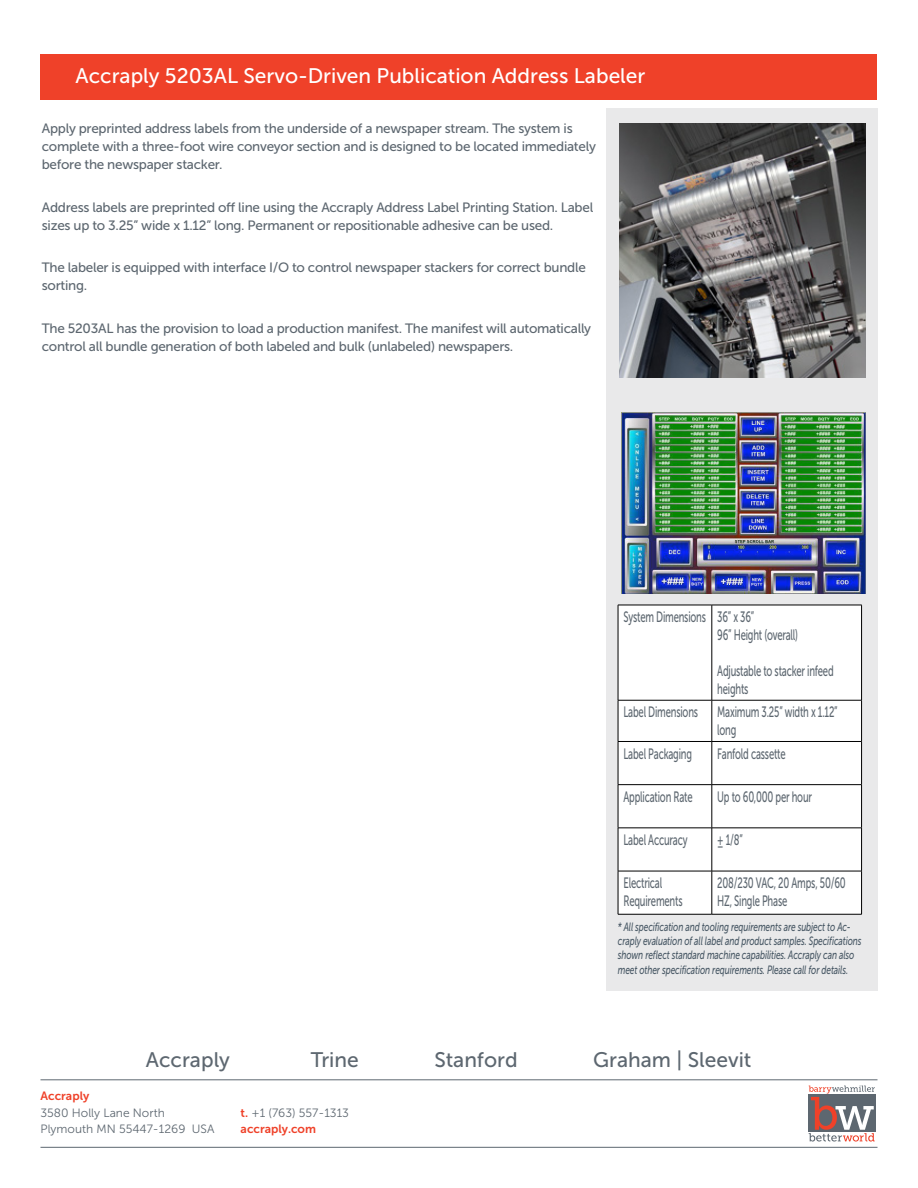
<style>
.page{position:relative;width:918px;height:1188px;background:#fff}
.page>*{position:absolute;margin:0;border:0;box-sizing:border-box;transform-origin:0 0}
.t1{font:21px "Museo Sans 500";color:#fff}
.t2{font:21px "Museo Sans 500";color:#5d6770}
.t3{font:15px/18px "Museo Sans 500";letter-spacing:-.02em;color:#5d6770;scale:.63 1}
.t4{font:13.5px/18px "Museo Sans 500";letter-spacing:-.02em;color:#5d6770}
.t5{font:italic 12px/14.4px "Museo Sans 500";letter-spacing:-.01em;color:#485865;scale:.7 1}
.t6{font:12px/16.5px "Museo Sans 300";color:#5d6770}
.t7{font:12px "Museo Sans 700";color:#ef4129}
.s1{font-family:"Museo Sans 700";color:#ef4129}
</style>
<div class="page">
<svg style="left:809px;top:1086px;width:66px;height:56px"></svg>
<hr style="left:40px;top:1147px;width:838px;height:1px;background:#5d6770">
<hr style="left:40px;top:1080px;width:838px;height:1px;background:#5d6770">
<div style="left:40px;top:54px;width:838px;height:45px;background:#ef4129"></div>
<div style="left:606px;top:108px;width:272px;height:882px;background:#e9e9ea"></div>
<svg style="left:619px;top:413px;width:244px;height:256px"></svg>
<img style="left:622px;top:413px;width:244px;height:181px">
<div style="left:619px;top:606px;width:242px;height:308px;background:#fff"></div>
<hr style="left:618px;top:605px;width:94px;height:1px;background:#000">
<hr style="left:618px;top:605px;width:1px;height:95px;background:#000">
<hr style="left:712px;top:605px;width:150px;height:1px;background:#000">
<hr style="left:712px;top:605px;width:1px;height:95px;background:#000">
<hr style="left:861px;top:605px;width:1px;height:95px;background:#000">
<hr style="left:618px;top:700px;width:94px;height:1px;background:#000">
<hr style="left:618px;top:700px;width:1px;height:41px;background:#000">
<hr style="left:712px;top:700px;width:150px;height:1px;background:#000">
<hr style="left:712px;top:700px;width:1px;height:41px;background:#000">
<hr style="left:861px;top:700px;width:1px;height:41px;background:#000">
<hr style="left:618px;top:741px;width:94px;height:1px;background:#000">
<hr style="left:618px;top:742px;width:1px;height:42px;background:#000">
<hr style="left:712px;top:741px;width:150px;height:1px;background:#000">
<hr style="left:712px;top:742px;width:1px;height:42px;background:#000">
<hr style="left:861px;top:742px;width:1px;height:42px;background:#000">
<hr style="left:618px;top:784px;width:94px;height:1px;background:#000">
<hr style="left:618px;top:785px;width:1px;height:43px;background:#000">
<hr style="left:712px;top:784px;width:150px;height:1px;background:#000">
<hr style="left:712px;top:785px;width:1px;height:43px;background:#000">
<hr style="left:861px;top:785px;width:1px;height:43px;background:#000">
<hr style="left:618px;top:828px;width:94px;height:1px;background:#000">
<hr style="left:618px;top:828px;width:1px;height:43px;background:#000">
<hr style="left:712px;top:828px;width:150px;height:1px;background:#000">
<hr style="left:712px;top:828px;width:1px;height:43px;background:#000">
<hr style="left:861px;top:828px;width:1px;height:43px;background:#000">
<hr style="left:618px;top:871px;width:94px;height:1px;background:#000">
<hr style="left:618px;top:871px;width:1px;height:43px;background:#000">
<hr style="left:712px;top:871px;width:150px;height:1px;background:#000">
<hr style="left:712px;top:871px;width:1px;height:43px;background:#000">
<hr style="left:861px;top:871px;width:1px;height:43px;background:#000">
<hr style="left:618px;top:914px;width:94px;height:1px;background:#000">
<hr style="left:712px;top:914px;width:150px;height:1px;background:#000">
<img style="left:619px;top:123px;width:246px;height:255px">
<h1 class="t1" style="left:76px;top:64px;width:571px">Accraply 5203AL Servo-Driven Publication Address Labeler</h1>
<p class="t4" style="left:42px;top:120px;width:556px">Apply preprinted address labels from the underside of a newspaper stream. The system is complete with a three-foot wire conveyor section and is designed to be located immediately before the newspaper stacker.</p>
<p class="t4" style="left:42px;top:198px;width:553px">Address labels are preprinted off line using the Accraply Address Label Printing Station. Label sizes up to 3.25” wide x 1.12” long. Permanent or repositionable adhesive can be used.</p>
<p class="t4" style="left:42px;top:259px;width:546px">The labeler is equipped with interface I/O to control newspaper stackers for correct bundle sorting.</p>
<p class="t4" style="left:42px;top:319px;width:551px">The 5203AL has the provision to load a production manifest. The manifest will automatically control all bundle generation of both labeled and bulk (unlabeled) newspapers.</p>
<p class="t3" style="left:717px;top:608px;width:130px;text-indent:-94px">System Dimensions 36” x 36”<br>96” Height (overall)</p>
<p class="t3" style="left:717px;top:662px;width:186px">Adjustable to stacker infeed heights</p>
<p class="t3" style="left:623px;top:703px;width:120px">Label Dimensions</p>
<p class="t3" style="left:717px;top:703px;width:193px">Maximum 3.25” width x 1.12” long</p>
<p class="t3" style="left:623px;top:745px;width:110px">Label Packaging</p>
<p class="t3" style="left:717px;top:745px;width:110px">Fanfold cassette</p>
<p class="t3" style="left:623px;top:788px;width:111px">Application Rate</p>
<p class="t3" style="left:717px;top:788px;width:152px">Up to 60,000 per hour</p>
<p class="t3" style="left:623px;top:831px;width:103px">Label Accuracy</p>
<p class="t3" style="left:717px;top:831px;width:42px">± 1/8”</p>
<p class="t3" style="left:623px;top:874px;width:95px">Electrical<br>Requirements</p>
<p class="t3" style="left:717px;top:874px;width:206px">208/230 VAC, 20 Amps, 50/60<br>HZ, Single Phase</p>
<p class="t5" style="left:618px;top:919px;width:350px">* All specification and tooling requirements are subject to Ac&shy;craply evaluation of all label and product samples. Specifications shown reflect standard machine capabilities. Accraply can also meet other specification requirements. Please call for details.</p>
<h1 class="t2" style="left:146px;top:1048px;width:85px">Accraply</h1>
<h1 class="t2" style="left:311px;top:1048px;width:49px">Trine</h1>
<h1 class="t2" style="left:434px;top:1048px;width:85px">Stanford</h1>
<h1 class="t2" style="left:593px;top:1048px;width:160px">Graham | Sleevit</h1>
<p class="t7" style="left:40px;top:1089px;width:50px">Accraply</p>
<p class="t6" style="left:40px;top:1104px;width:176px">3580 Holly Lane North<br>Plymouth MN 55447-1269 USA</p>
<p class="t6" style="left:241px;top:1104px;width:110px"><span class="s1">t.</span> +1 (763) 557-1313</p>
<p class="t7" style="left:241px;top:1122px;width:77px">accraply.com</p>
</div>
